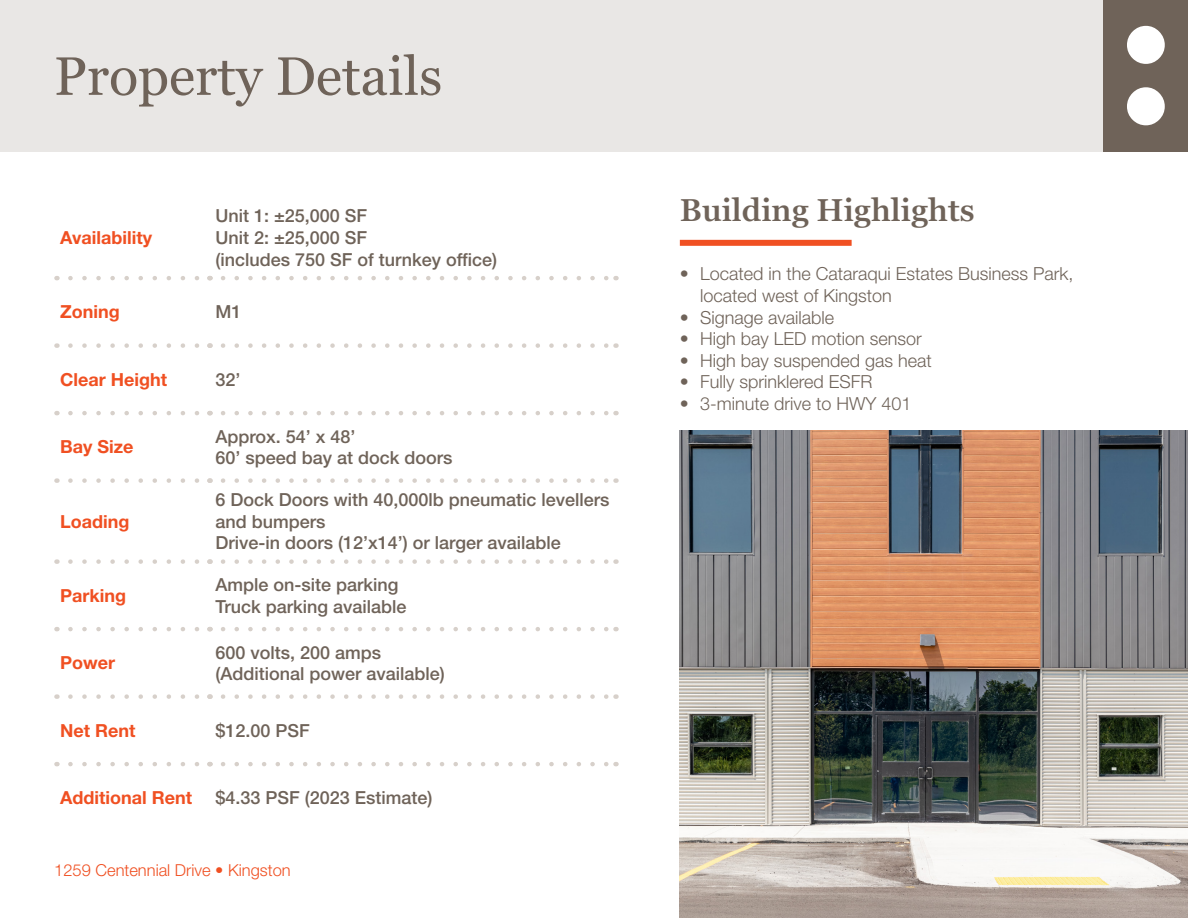
<style>
.page{position:relative;width:1188px;height:918px;background:#fff}
.page>*{position:absolute;margin:0;border:0;box-sizing:border-box;transform-origin:0 0}
.Header_5_-_Georgia_20pt{font:54px "Georgia";color:#6f6359}
.t1{font:600 31.5px "Georgia Pro";color:#6f6359}
.t2{font:500 18px/21.6px "Helvetica Neue LT Std";color:#6f6359}
.t3{font:300 18px/21.6px "Helvetica Neue LT Std";color:#6f6359}
.t4{font:700 18px "Helvetica Neue LT Std";color:#f05022}
.Small_Text_9pt{font:300 16.5px "Helvetica Neue LT Std";color:#f05022}
</style>
<div class="page">
<div style="left:0;top:0;width:1188px;height:151px;background:#e9e7e5"></div>
<div style="left:1104px;top:0;width:84px;height:151px;background:#6f6359"></div>
<div style="left:680px;top:240px;width:172px;height:6px;background:#f05022"></div>
<svg style="left:57px;top:343px;width:152px;height:5px"></svg>
<svg style="left:210px;top:343px;width:406px;height:5px"></svg>
<svg style="left:57px;top:411px;width:152px;height:4px"></svg>
<svg style="left:210px;top:411px;width:406px;height:4px"></svg>
<svg style="left:57px;top:478px;width:152px;height:5px"></svg>
<svg style="left:210px;top:478px;width:406px;height:5px"></svg>
<svg style="left:57px;top:559px;width:152px;height:5px"></svg>
<svg style="left:210px;top:559px;width:406px;height:5px"></svg>
<svg style="left:57px;top:627px;width:152px;height:4px"></svg>
<svg style="left:210px;top:627px;width:406px;height:4px"></svg>
<svg style="left:57px;top:694px;width:152px;height:5px"></svg>
<svg style="left:210px;top:694px;width:406px;height:5px"></svg>
<svg style="left:57px;top:762px;width:152px;height:4px"></svg>
<svg style="left:210px;top:762px;width:406px;height:4px"></svg>
<svg style="left:57px;top:276px;width:152px;height:4px"></svg>
<svg style="left:210px;top:276px;width:406px;height:4px"></svg>
<svg style="left:70px;top:343px;width:133px;height:5px"></svg>
<svg style="left:223px;top:343px;width:386px;height:5px"></svg>
<svg style="left:70px;top:411px;width:133px;height:4px"></svg>
<svg style="left:223px;top:411px;width:386px;height:4px"></svg>
<svg style="left:70px;top:478px;width:133px;height:5px"></svg>
<svg style="left:223px;top:478px;width:386px;height:5px"></svg>
<svg style="left:70px;top:559px;width:133px;height:5px"></svg>
<svg style="left:223px;top:559px;width:386px;height:5px"></svg>
<svg style="left:70px;top:627px;width:133px;height:4px"></svg>
<svg style="left:223px;top:627px;width:386px;height:4px"></svg>
<svg style="left:70px;top:694px;width:133px;height:5px"></svg>
<svg style="left:223px;top:694px;width:386px;height:5px"></svg>
<svg style="left:70px;top:762px;width:133px;height:4px"></svg>
<svg style="left:223px;top:762px;width:386px;height:4px"></svg>
<svg style="left:70px;top:276px;width:133px;height:4px"></svg>
<svg style="left:223px;top:276px;width:386px;height:4px"></svg>
<img style="left:680px;top:431px;width:508px;height:487px">
<svg style="left:1127px;top:26px;width:38px;height:99px"></svg>
<p class="Header_5_-_Georgia_20pt" style="left:54px;top:44px;width:390px">Property Details</p>
<p class="t4" style="left:60px;top:227px;width:93px">Availability</p>
<p class="t2" style="left:215px;top:205px;width:153px">Unit 1: ±25,000 SF</p>
<p class="t2" style="left:215px;top:227px;width:283px">Unit 2: ±25,000 SF<br>(includes 750 SF of turnkey office)</p>
<p class="t4" style="left:60px;top:301px;width:61px">Zoning</p>
<p class="t2" style="left:215px;top:301px;width:28px">M1</p>
<p class="t4" style="left:60px;top:368px;width:108px">Clear Height</p>
<p class="t2" style="left:215px;top:368px;width:27px">32’</p>
<p class="t4" style="left:60px;top:436px;width:75px">Bay Size</p>
<p class="t4" style="left:60px;top:510px;width:71px">Loading</p>
<p class="t4" style="left:60px;top:584px;width:67px">Parking</p>
<p class="t4" style="left:60px;top:652px;width:56px">Power</p>
<p class="t2" style="left:215px;top:425px;width:142px">Approx. 54’ x 48’</p>
<p class="t2" style="left:215px;top:447px;width:239px">60’ speed bay at dock doors</p>
<p class="t2" style="left:215px;top:489px;width:396px">6 Dock Doors with 40,000lb pneumatic levellers and bumpers</p>
<p class="t2" style="left:215px;top:532px;width:347px">Drive-in doors (12’x14’) or larger available</p>
<p class="t2" style="left:215px;top:574px;width:185px">Ample on-site parking</p>
<p class="t2" style="left:215px;top:595px;width:193px">Truck parking available</p>
<p class="t2" style="left:215px;top:641px;width:167px">600 volts, 200 amps</p>
<p class="t2" style="left:215px;top:663px;width:231px">(Additional power available)</p>
<p class="t4" style="left:60px;top:719px;width:77px">Net Rent</p>
<p class="t2" style="left:215px;top:719px;width:96px">$12.00 PSF</p>
<p class="t4" style="left:60px;top:787px;width:133px">Additional Rent</p>
<p class="t2" style="left:215px;top:787px;width:219px">$4.33 PSF (2023 Estimate)</p>
<p class="Small_Text_9pt" style="left:54px;top:860px;width:238px">1259 Centennial Drive • Kingston</p>
<p class="t1" style="left:680px;top:192px;width:296px">Building Highlights</p>
<p class="t3" style="left:700px;top:263px;width:375px;text-indent:-20px">• Located in the Cataraqui Estates Business Park, located west of Kingston</p>
<p class="t3" style="left:680px;top:306px;width:156px">• Signage available</p>
<p class="t3" style="left:680px;top:328px;width:243px">• High bay LED motion sensor</p>
<p class="t3" style="left:680px;top:349px;width:253px">• High bay suspended gas heat</p>
<p class="t3" style="left:680px;top:371px;width:194px">• Fully sprinklered ESFR</p>
<p class="t3" style="left:680px;top:392px;width:233px">• 3-minute drive to HWY 401</p>
</div>
